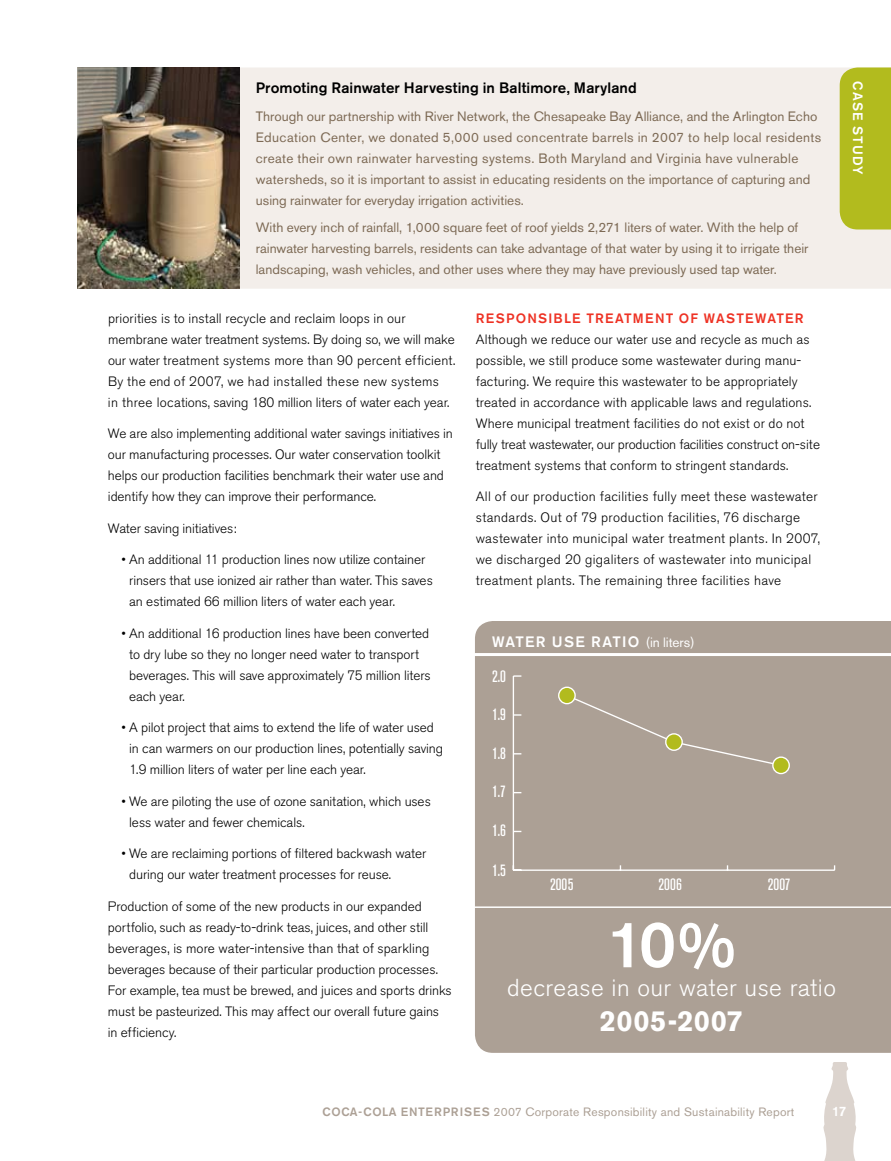
<style>
.page{position:relative;width:891px;height:1161px;background:#fff}
.page>*{position:absolute;margin:0;border:0;box-sizing:border-box;transform-origin:0 0}
.t1{font:500 65.4px "Akzidenz Grotesk BE";color:#fff}
.t2{font:700 28.95px "Akzidenz Grotesk BE";letter-spacing:.015em;color:#fff}
.t3{font:300 24.3px "Akzidenz Grotesk BE";letter-spacing:.02em;color:#fff}
.t4{font:500 condensed 16.35px "Akzidenz Grotesk BE";color:#fff}
.t5{font:500 15px "Akzidenz Grotesk BE";letter-spacing:.005em;color:#000}
.t6{font:500 15px "Akzidenz Grotesk BE";letter-spacing:.09em;color:#fff}
.t7{font:300 13.5px/21px "Akzidenz Grotesk BE";letter-spacing:-.005em;color:#000}
.t8{font:13.5px/21px "Akzidenz Grotesk BE";letter-spacing:.005em;color:#7d6a55}
.t9{font:300 13.5px/21px "Akzidenz Grotesk BE";letter-spacing:.025em;color:#000}
.t10{font:500 13.5px "Akzidenz Grotesk BE";letter-spacing:.085em;color:#ee3224}
.t11{font:500 13.5px "Akzidenz Grotesk BE";letter-spacing:.095em;color:#fff}
.t12{font:12px "Akzidenz Grotesk BE";letter-spacing:.02em;color:#aca095}
.s1{font-weight:400;font-size:13.5px}
.s2{font-weight:500}
</style>
<div class="page">
<svg style="left:823px;top:1062px;width:33px;height:99px"></svg>
<div style="left:475px;top:621px;width:416px;height:432px;background:#aca095"></div>
<hr style="left:467px;top:653px;width:424px;height:3px;background:#fff">
<hr style="left:467px;top:906px;width:424px;height:2px;background:#fff">
<div style="left:239px;top:68px;width:652px;height:221px;background:#f3eeea"></div>
<div style="left:840px;top:68px;width:51px;height:162px;background:#b2bb1e"></div>
<hr style="left:513px;top:870px;width:322px;height:1px;background:#fff">
<hr style="left:513px;top:676px;width:1px;height:194px;background:#fff">
<svg style="left:514px;top:865px;width:7px;height:5px"></svg>
<svg style="left:513px;top:675px;width:8px;height:2px"></svg>
<div style="left:565px;top:694px;width:218px;height:73px;background:#aca095"></div>
<div style="left:559px;top:687px;width:16px;height:17px;background:#b2bb1e;border-radius:50%"></div>
<div style="left:558px;top:687px;width:18px;height:17px;border:1px solid #fff;border-radius:50%"></div>
<svg style="left:666px;top:734px;width:16px;height:16px"></svg>
<div style="left:665px;top:733px;width:18px;height:18px;border:1px solid #fff;border-radius:50%"></div>
<svg style="left:773px;top:757px;width:16px;height:17px"></svg>
<div style="left:772px;top:756px;width:18px;height:18px;border:1px solid #fff;border-radius:50%"></div>
<svg style="left:514px;top:714px;width:7px;height:2px"></svg>
<img style="left:78px;top:68px;width:161px;height:221px">
<p class="t5" style="left:256px;top:78px;width:383px">PROMOTING RAINWATER HARVESTING IN BALTIMORE, MARYLAND</p>
<p class="t8" style="left:256px;top:105px;width:567px">Through our partnership with River Network, the Chesapeake Bay Alliance, and the Arlington Echo Education Center, we donated 5,000 used concentrate barrels in 2007 to help local residents create their own rainwater harvesting systems. Both Maryland and Virginia have vulnerable watersheds, so it is important to assist in educating residents on the importance of capturing and using rainwater for everyday irrigation activities.</p>
<p class="t8" style="left:256px;top:217px;width:554px">With every inch of rainfall, 1,000 square feet of roof yields 2,271 liters of water. With the help of rainwater harvesting barrels, residents can take advantage of that water by using it to irrigate their landscaping, wash vehicles, and other uses where they may have previously used tap water.</p>
<p class="t7" style="left:108px;top:308px;width:349px">priorities is to install recycle and reclaim loops in our membrane water treatment systems. By doing so, we will make our water treatment systems more than 90 percent efficient.<br>By the end of 2007, we had installed these new systems<br>in three locations, saving 180 million liters of water each year.</p>
<p class="t7" style="left:108px;top:423px;width:346px">We are also implementing additional water savings initiatives in our manufacturing processes. Our water conservation toolkit helps our production facilities benchmark their water use and identify how they can improve their performance.</p>
<p class="t7" style="left:108px;top:518px;width:130px">Water saving initiatives:</p>
<p class="t7" style="left:129px;top:549px;width:305px;text-indent:-8px">• An additional 11 production lines now utilize container rinsers that use ionized air rather than water. This saves an estimated 66 million liters of water each year.</p>
<p class="t7" style="left:129px;top:623px;width:303px;text-indent:-8px">• An additional 16 production lines have been converted to dry lube so they no longer need water to transport beverages. This will save approximately 75 million liters each year.</p>
<p class="t7" style="left:129px;top:717px;width:315px;text-indent:-8px">• A pilot project that aims to extend the life of water used in can warmers on our production lines, potentially saving<br>1.9 million liters of water per line each year.</p>
<p class="t7" style="left:129px;top:791px;width:303px;text-indent:-8px">• We are piloting the use of ozone sanitation, which uses less water and fewer chemicals.</p>
<p class="t7" style="left:129px;top:843px;width:299px;text-indent:-8px">• We are reclaiming portions of filtered backwash water during our water treatment processes for reuse.</p>
<p class="t7" style="left:108px;top:896px;width:345px">Production of some of the new products in our expanded portfolio, such as ready-to-drink teas, juices, and other still beverages, is more water-intensive than that of sparkling beverages because of their particular production processes.<br>For example, tea must be brewed, and juices and sports drinks must be pasteurized. This may affect our overall future gains in efficiency.</p>
<p class="t10" style="left:476px;top:310px;width:21px">RESPONSIB</p>
<p class="t10" style="left:564px;top:310px;width:33px">LE TRE</p>
<p class="t10" style="left:615px;top:310px;width:29px">ATMEN</p>
<p class="t10" style="left:666px;top:310px;width:129px">T OF WASTEWATER</p>
<p class="t7" style="left:476px;top:329px;width:346px">Although we reduce our water use and recycle as much as possible, we still produce some wastewater during manu&shy;facturing. We require this wastewater to be appropriately treated in accordance with applicable laws and regulations.<br>Where municipal treatment facilities do not exist or do not fully treat wastewater, our production facilities construct on-site treatment systems that conform to stringent standards.</p>
<p class="t9" style="left:476px;top:486px;width:346px">All of our production facilities fully meet these wastewater standards. Out of 79 production facilities, 76 discharge wastewater into municipal water treatment plants. In 2007, we discharged 20 gigaliters of wastewater into municipal treatment plants. The remaining three facilities have</p>
<p class="t6" style="left:492px;top:632px;width:204px">WAT ER USE RAT IO <span class="s1">(in liters)</span></p>
<p class="t4" style="left:492px;top:667px;width:15px">2.0</p>
<p class="t4" style="left:492px;top:705px;width:15px">1.9</p>
<p class="t4" style="left:492px;top:744px;width:15px">1.8</p>
<p class="t4" style="left:492px;top:783px;width:15px">1.7</p>
<p class="t4" style="left:492px;top:821px;width:15px">1.6</p>
<p class="t4" style="left:492px;top:861px;width:15px">1.5</p>
<p class="t4" style="left:550px;top:875px;width:25px">2005</p>
<p class="t4" style="left:659px;top:875px;width:25px">2006</p>
<p class="t4" style="left:768px;top:875px;width:24px">2007</p>
<h1 class="t1" style="left:608px;top:904px;width:129px">10%</h1>
<h3 class="t3" style="left:507px;top:974px;width:331px">decrease in our water use ratio</h3>
<h2 class="t2" style="left:600px;top:1004px;width:145px">2005-2007</h2>
<p class="t11" style="left:866px;top:81px;width:95px;rotate:90deg">CASE STUDY</p>
<p class="t12" style="left:322px;top:1104px;width:473px"><span class="s2">COCA-COLA ENTE RPRISES</span> 2007 Corporate Responsibility and Sustainability Report</p>
<p class="t11" style="left:832px;top:1103px;width:16px">17</p>
</div>
